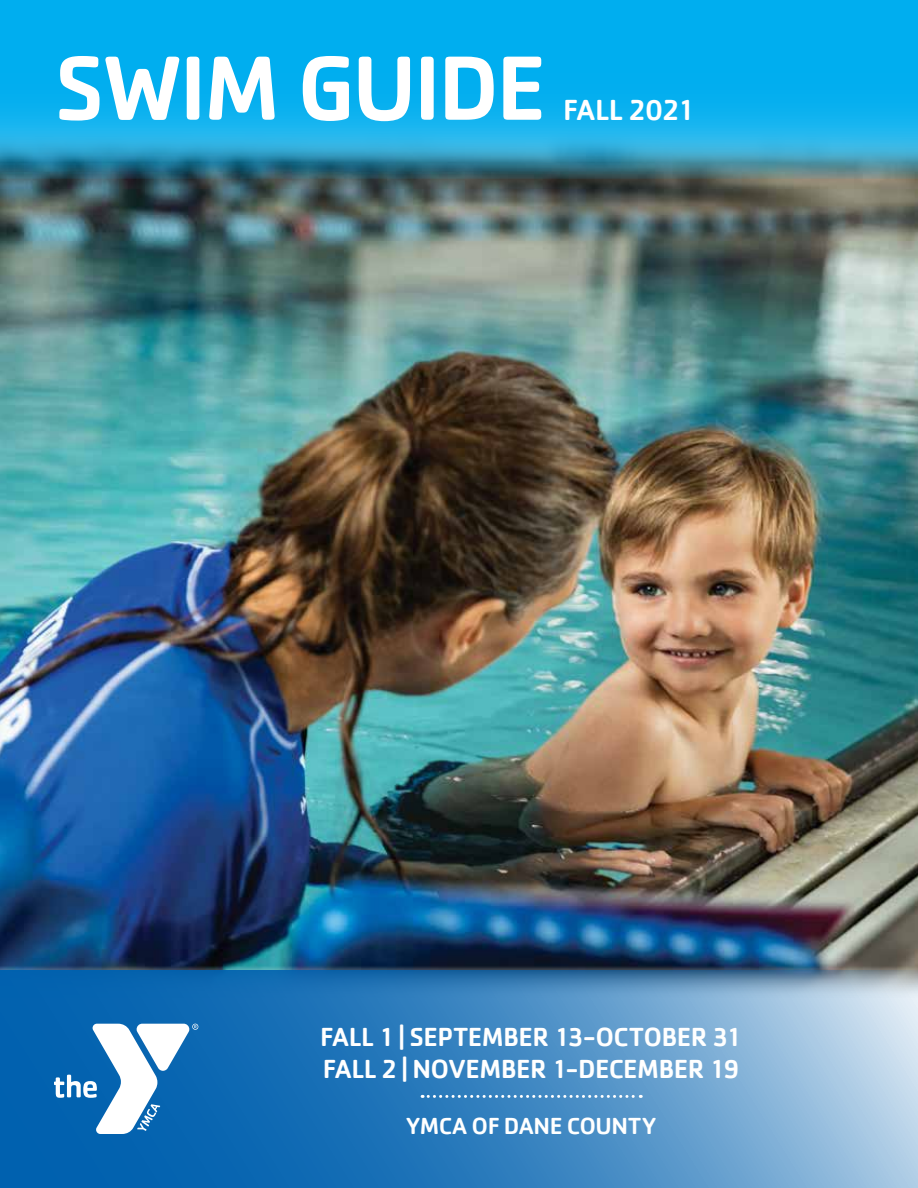
<style>
.page{position:relative;width:918px;height:1188px;background:#fff}
.page>*{position:absolute;margin:0;border:0;box-sizing:border-box;transform-origin:0 0}
.t1{font:500 94.5px "Cachet";letter-spacing:-.035em;color:#fff}
.t2{font:500 30px "Cachet";letter-spacing:-.055em;color:#fff}
.t3{font:500 27px/32.4px "Cachet";letter-spacing:-.025em;color:#fff}
.t4{font:500 24px "Cachet";letter-spacing:-.02em;color:#fff}
</style>
<div class="page">
<img style="left:0;top:179px;width:918px;height:791px">
<svg style="left:0;top:970px;width:918px;height:218px;background:#458ac2"></svg>
<svg style="left:0;top:0;width:918px;height:179px;background:#10a7df"></svg>
<svg style="left:54px;top:1024px;width:144px;height:110px"></svg>
<svg style="left:422px;top:1095px;width:219px;height:3px"></svg>
<h1 class="t1" style="left:54px;top:30px;width:494px">SWIM GUIDE</h1>
<p class="t2" style="left:563px;top:91px;width:134px">FALL 2021</p>
<p class="t3" style="left:320px;top:1020px;width:424px">FALL 1 | SEPTEMBER 13-OCTOBER 31<br>FALL 2 | NOVEMBER 1-DECEMBER 19</p>
<p class="t4" style="left:406px;top:1111px;width:252px">YMCA OF DANE COUNTY</p>
</div>
